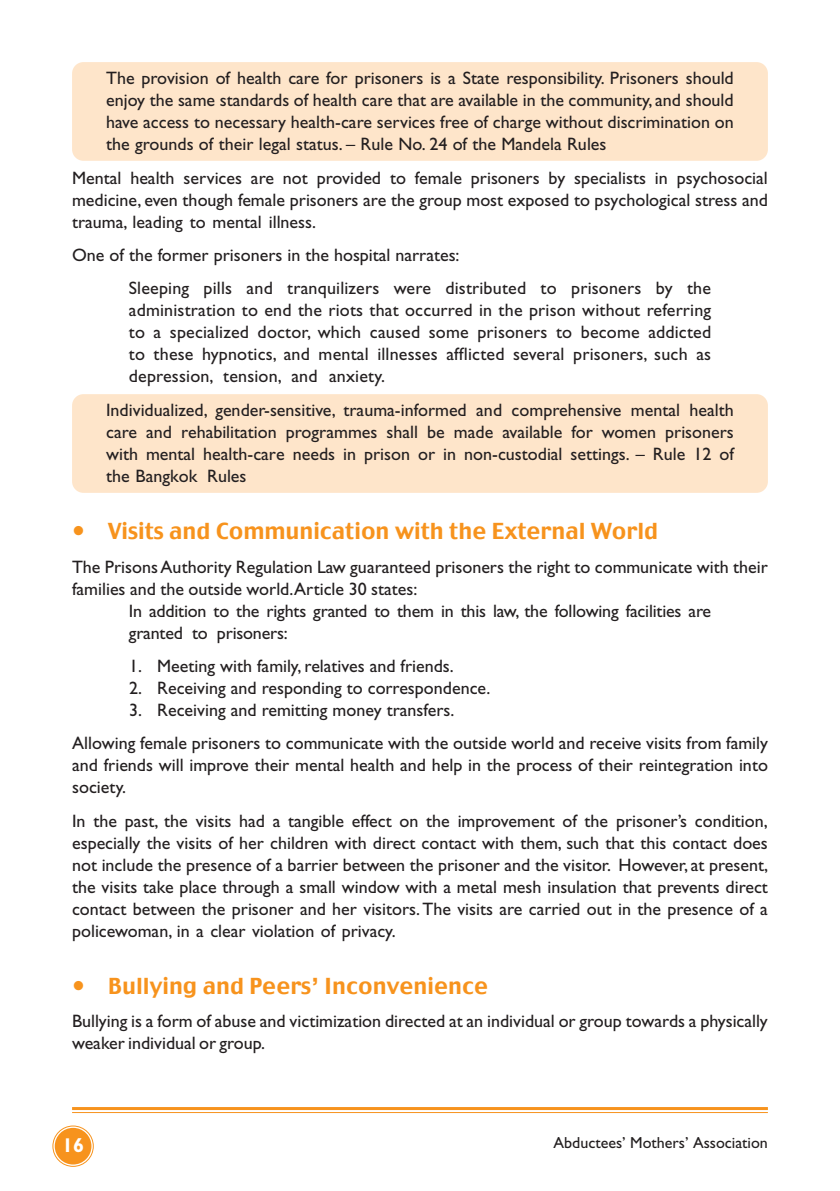
<style>
.page{position:relative;width:840px;height:1191px;background:#fff}
.page>*{position:absolute;margin:0;border:0;box-sizing:border-box;transform-origin:0 0}
.t1{font:22px "Charcoal";color:#f7931d}
.t2{font:700 20px "Gill Sans Std";color:#fff}
.t3{font:18px/22px "Gill Sans Std";color:#231f20;text-align:justify}
.t4{font:16px "Gill Sans Std";color:#231f20}
</style>
<div class="page">
<hr style="left:72px;top:1112px;width:695px;height:1px;background:#f7931d">
<hr style="left:72px;top:1107px;width:695px;height:3px;background:#f7931d">
<div style="left:55px;top:1127px;width:36px;height:37px;background:#f7931d;border-radius:50%"></div>
<div style="left:53px;top:1125px;width:40px;height:41px;border:1px solid #f7931d;border-radius:50%"></div>
<div style="left:72px;top:62px;width:695px;height:99px;background:#fee5ca;border-radius:11px"></div>
<div style="left:72px;top:394px;width:695px;height:99px;background:#fee5ca;border-radius:11px"></div>
<p class="t3" style="left:106px;top:67px;width:629px">The provision of health care for prisoners is a State responsibility. Prisoners should enjoy the same standards of health care that are available in the community, and should have access to necessary health-care services free of charge without discrimination on the grounds of their legal status. – Rule No. 24 of the Mandela Rules</p>
<p class="t3" style="left:72px;top:167px;width:697px">Mental health services are not provided to female prisoners by specialists in psychosocial medicine, even though female prisoners are the group most exposed to psychological stress and trauma, leading to mental illness.</p>
<p class="t3" style="left:129px;top:238px;width:583px;line-height:33.4px;text-indent:-57px">One of the former prisoners in the hospital narrates:<br>Sleeping pills and tranquilizers were distributed to prisoners by the</p>
<p class="t3" style="left:129px;top:299px;width:583px">administration to end the riots that occurred in the prison without referring to a specialized doctor, which caused some prisoners to become addicted to these hypnotics, and mental illnesses afflicted several prisoners, such as depression, tension, and anxiety.</p>
<p class="t3" style="left:106px;top:399px;width:629px">Individualized, gender-sensitive, trauma-informed and comprehensive mental health care and rehabilitation programmes shall be made available for women prisoners with mental health-care needs in prison or in non-custodial settings. – Rule 12 of the Bangkok Rules</p>
<p class="t1" style="left:72px;top:517px;width:587px">• Visits and Communication with the External World</p>
<p class="t3" style="left:72px;top:555px;width:697px">The Prisons Authority Regulation Law guaranteed prisoners the right to communicate with their</p>
<p class="t3" style="left:72px;top:577px;width:346px">families and the outside world.Article 30 states:</p>
<p class="t3" style="left:129px;top:599px;width:583px">In addition to the rights granted to them in this law, the following facilities are</p>
<p class="t3" style="left:129px;top:621px;width:160px">granted to prisoners:</p>
<p class="t3" style="left:129px;top:655px;width:326px">1. Meeting with family, relatives and friends.</p>
<p class="t3" style="left:129px;top:677px;width:363px">2. Receiving and responding to correspondence.</p>
<p class="t3" style="left:72px;top:693px;width:697px;line-height:33.4px;text-indent:57px">3. Receiving and remitting money transfers.<br>Allowing female prisoners to communicate with the outside world and receive visits from family</p>
<p class="t3" style="left:72px;top:754px;width:697px">and friends will improve their mental health and help in the process of their reintegration into society.</p>
<p class="t3" style="left:72px;top:809px;width:697px">In the past, the visits had a tangible effect on the improvement of the prisoner’s condition, especially the visits of her children with direct contact with them, such that this contact does not include the presence of a barrier between the prisoner and the visitor. However, at present, the visits take place through a small window with a metal mesh insulation that prevents direct contact between the prisoner and her visitors. The visits are carried out in the presence of a policewoman, in a clear violation of privacy.</p>
<p class="t1" style="left:72px;top:971px;width:417px">• Bullying and Peers’ Inconvenience</p>
<p class="t3" style="left:72px;top:1010px;width:696px">Bullying is a form of abuse and victimization directed at an individual or group towards a physically weaker individual or group.</p>
<p class="t2" style="left:62px;top:1133px;width:24px">16</p>
<p class="t4" style="left:553px;top:1133px;width:216px">Abductees’ Mothers’ Association</p>
</div>
